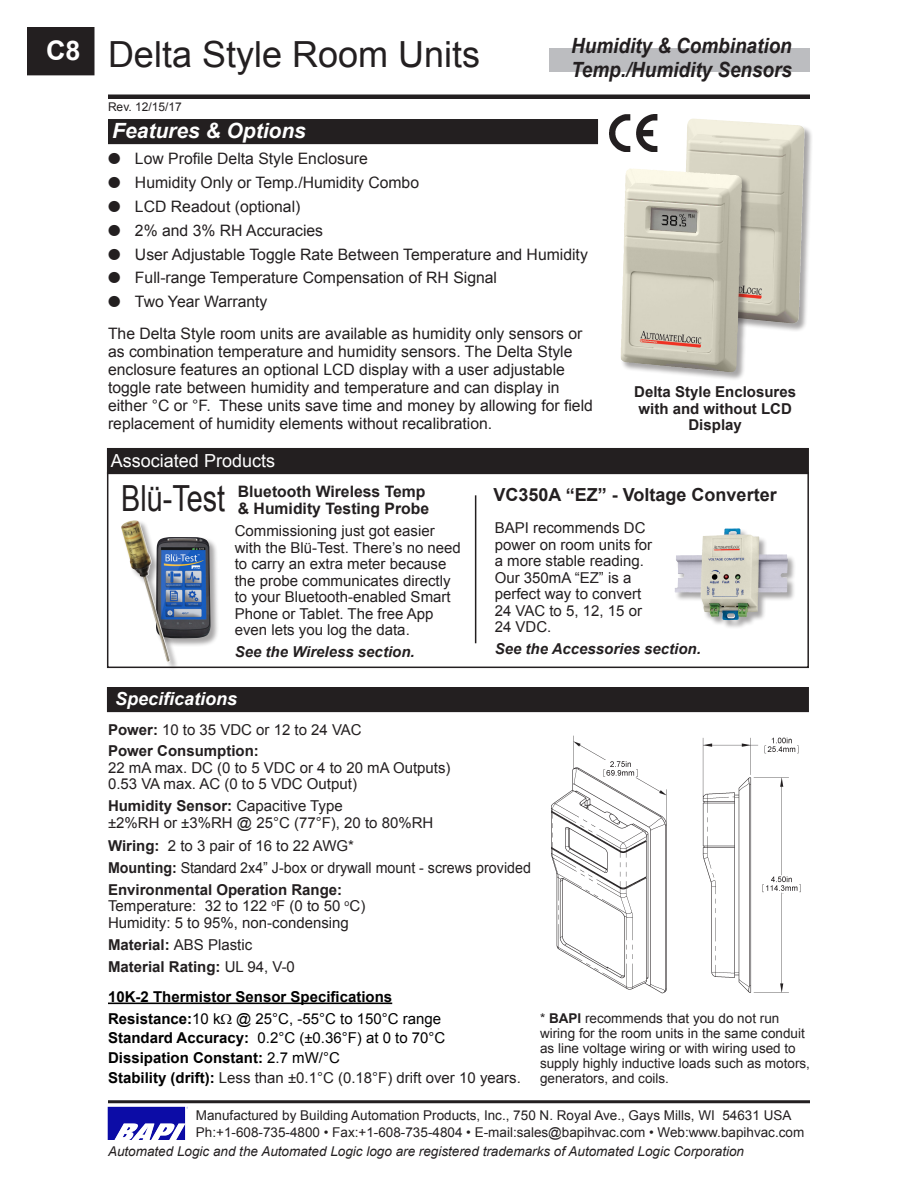
<style>
.page{position:relative;width:918px;height:1188px;background:#fff}
.page>*{position:absolute;margin:0;border:0;box-sizing:border-box;transform-origin:0 0}
.Sub_Section_Title{font:36px "Arial";color:#231f20}
.Sub_Section_Title-2{font:36px "Arial";color:#231f20;scale:.8 1}
.t1{font:700 27px "Arial";color:#fff}
.Section_Title{font:italic 700 21px "Arial";color:#231f20;scale:.9 1}
.Subhead{font:italic 700 21px "Arial";color:#fff}
.Pict_Title{font:700 18px "Arial";color:#231f20}
.t2{font:18px "Arial";color:#fff}
.Subhead-2{font:italic 700 18px "Arial";color:#fff}
.Bullet_List{font:15.75px/18px "Arial";color:#231f20}
.Sub_Section_Title-3{font:700 15.75px "Arial";color:#231f20}
.definition{font:15px/16.5px "Arial";color:#231f20}
.Pict_Title-2{font:700 15px/16.5px "Arial";color:#231f20;text-align:center}
.t3{font:15px "Arial";color:#000}
.t4{font:700 15px "Arial";color:#000}
.definition-2{font:15px "Arial";color:#231f20;scale:.95 1}
.Body_text{font:italic 700 15px "Arial";color:#231f20}
.t5{font:13.5px/15px "Arial";color:#231f20}
.t6{font:italic 13.5px "Arial";color:#231f20}
.Body_text-2{font:12px "Arial";color:#231f20}
.s1{font-weight:700}
.s2{font-weight:400}
.s3{font-weight:700;color:#000}
</style>
<div class="page">
<div style="left:28px;top:28px;width:66px;height:47px;background:#231f20"></div>
<div style="left:27px;top:27px;width:67px;height:48px;border:2px solid #231f20"></div>
<div style="left:108px;top:94px;width:702px;height:5px;background:#231f20"></div>
<hr style="left:108px;top:1100px;width:702px;height:3px;background:#231f20">
<img style="left:108px;top:1106px;width:80px;height:34px">
<div style="left:550px;top:49px;width:260px;height:23px;background:#bcbdc0"></div>
<div style="left:109px;top:120px;width:488px;height:23px;background:#231f20"></div>
<div style="left:108px;top:119px;width:490px;height:25px;border:2px solid #231f20"></div>
<hr style="left:108px;top:1003px;width:284px;height:1px;background:#000">
<div style="left:108px;top:688px;width:700px;height:23px;background:#231f20"></div>
<div style="left:107px;top:687px;width:702px;height:25px;border:2px solid #231f20"></div>
<div style="left:681px;top:118px;width:132px;height:214px;background:#231f20;opacity:.4"></div>
<img style="left:682px;top:119px;width:123px;height:204px">
<img style="left:610px;top:115px;width:47px;height:36px">
<div style="left:620px;top:168px;width:130px;height:213px;background:#231f20;opacity:.4"></div>
<img style="left:621px;top:168px;width:121px;height:204px">
<img style="left:551px;top:735px;width:250px;height:259px">
<div style="left:107px;top:472px;width:702px;height:196px;border:2px solid #231f20"></div>
<div style="left:674px;top:528px;width:122px;height:100px;background:#231f20;opacity:.4"></div>
<img style="left:674px;top:528px;width:73px;height:92px">
<div style="left:108px;top:449px;width:700px;height:24px;background:#231f20"></div>
<div style="left:107px;top:448px;width:702px;height:26px;border:2px solid #231f20"></div>
<div style="left:156px;top:537px;width:63px;height:110px;background:#231f20;opacity:.4"></div>
<img style="left:179px;top:537px;width:32px;height:101px">
<div style="left:121px;top:520px;width:58px;height:151px;background:#231f20;opacity:.4"></div>
<img style="left:121px;top:520px;width:13px;height:36px">
<hr style="left:475px;top:495px;width:1px;height:148px;background:#231f20">
<p class="t1" style="left:46px;top:32px;width:36px">C8</p>
<p class="Sub_Section_Title" style="left:108px;top:31px;width:374px">Delta Style Room Units</p>
<p class="Body_text-2" style="left:108px;top:99px;width:75px">Rev. 12/15/17</p>
<p class="Subhead" style="left:112px;top:117px;width:195px">Features &amp; Options</p>
<p class="Section_Title" style="left:571px;top:32px;width:247px">Humidity &amp; Combination</p>
<p class="Section_Title" style="left:571px;top:56px;width:247px">Temp./Humidity Sensors</p>
<p class="Bullet_List" style="left:108px;top:149px;width:261px">● Low Profile Delta Style Enclosure</p>
<p class="Bullet_List" style="left:108px;top:173px;width:313px">● Humidity Only or Temp./Humidity Combo</p>
<p class="Bullet_List" style="left:108px;top:197px;width:194px">● LCD Readout (optional)</p>
<p class="Bullet_List" style="left:108px;top:221px;width:217px">● 2% and 3% RH Accuracies</p>
<p class="Bullet_List" style="left:108px;top:245px;width:481px">● User Adjustable Toggle Rate Between Temperature and Humidity</p>
<p class="Bullet_List" style="left:108px;top:269px;width:391px">● Full-range Temperature Compensation of RH Signal</p>
<p class="Bullet_List" style="left:108px;top:293px;width:161px">● Two Year Warranty</p>
<p class="Bullet_List" style="left:108px;top:325px;width:486px">The Delta Style room units are available as humidity only sensors or as combination temperature and humidity sensors. The Delta Style enclosure features an optional LCD display with a user adjustable toggle rate between humidity and temperature and can display in either °C or °F. These units save time and money by allowing for field replacement of humidity elements without recalibration.</p>
<p class="Pict_Title-2" style="left:634px;top:384px;width:163px">Delta Style Enclosures with and without LCD<br>Display</p>
<p class="t2" style="left:111px;top:448px;width:166px">Associated Products</p>
<p class="Sub_Section_Title-2" style="left:121px;top:475px;width:132px">Blü-Test</p>
<p class="Sub_Section_Title-3" style="left:238px;top:481px;width:189px">Bluetooth Wireless Temp</p>
<p class="Sub_Section_Title-3" style="left:238px;top:498px;width:193px">&amp; Humidity Testing Probe</p>
<p class="definition" style="left:235px;top:523px;width:228px">Commissioning just got easier with the Blü-Test. There’s no need to carry an extra meter because the probe communicates directly to your Bluetooth-enabled Smart<br>Phone or Tablet. The free App even lets you log the data.</p>
<p class="Body_text" style="left:235px;top:642px;width:181px">See the Wireless section.</p>
<p class="Subhead-2" style="left:115px;top:686px;width:124px">Specifications</p>
<p class="Pict_Title" style="left:494px;top:483px;width:285px">VC350A “EZ” - Voltage Converter</p>
<p class="definition" style="left:495px;top:520px;width:159px">BAPI recommends DC power on room units for a more stable reading.<br>Our 350mA “EZ” is a perfect way to convert<br>24 VAC to 5, 12, 15 or<br>24 VDC.</p>
<p class="Body_text" style="left:495px;top:639px;width:208px">See the Accessories section.</p>
<p class="definition" style="left:108px;top:721px;width:255px"><span class="s1">Power:</span> 10 to 35 VDC or 12 to 24 VAC</p>
<p class="Pict_Title-2" style="left:108px;top:743px;width:152px">Power Consumption:</p>
<p class="definition" style="left:108px;top:760px;width:344px">22 mA max. DC (0 to 5 VDC or 4 to 20 mA Outputs)</p>
<p class="definition" style="left:108px;top:776px;width:250px">0.53 VA max. AC (0 to 5 VDC Output)</p>
<p class="Pict_Title-2" style="left:108px;top:798px;width:236px">Humidity Sensor: <span class="s2">Capacitive Type</span></p>
<p class="definition" style="left:108px;top:815px;width:327px">±2%RH or ±3%RH @ 25°C (77°F), 20 to 80%RH</p>
<p class="definition" style="left:108px;top:838px;width:248px"><span class="s1">Wiring:</span> 2 to 3 pair of 16 to 22 AWG*</p>
<p class="definition-2" style="left:108px;top:858px;width:447px"><span class="s1">Mounting:</span> Standard 2x4” J-box or drywall mount - screws provided</p>
<p class="Pict_Title-2" style="left:108px;top:882px;width:236px">Environmental Operation Range:</p>
<p class="definition" style="left:108px;top:898px;width:259px">Temperature: 32 to 122 <sup>o</sup>F (0 to 50 <sup>o</sup>C)</p>
<p class="definition" style="left:108px;top:915px;width:242px">Humidity: 5 to 95%, non-condensing</p>
<p class="definition" style="left:108px;top:936px;width:146px"><span class="s1">Material:</span> ABS Plastic</p>
<p class="Pict_Title-2" style="left:108px;top:959px;width:189px">Material Rating: <span class="s2">UL 94, V-0</span></p>
<p class="t4" style="left:108px;top:986px;width:286px">10K-2 Thermistor Sensor Specifications</p>
<p class="t3" style="left:108px;top:1009px;width:335px"><span class="s1">Resistance:</span>10 k @ 25°C, -55°C to 150°C range</p>
<p class="t3" style="left:108px;top:1028px;width:339px"><span class="s1">Standard Accuracy:</span> 0.2°C (±0.36°F) at 0 to 70°C</p>
<p class="t4" style="left:108px;top:1048px;width:233px">Dissipation Constant: <span class="s2">2.7 mW/°C</span></p>
<p class="definition" style="left:108px;top:1070px;width:414px"><span class="s3">Stability (drift):</span> Less than ±0.1°C (0.18°F) drift over 10 years.</p>
<p class="t5" style="left:540px;top:1011px;width:271px">* <span class="s1">BAPI</span> recommends that you do not run wiring for the room units in the same conduit as line voltage wiring or with wiring used to supply highly inductive loads such as motors, generators, and coils.</p>
<p class="t5" style="left:196px;top:1108px;width:597px">Manufactured by Building Automation Products, Inc., 750 N. Royal Ave., Gays Mills, WI 54631 USA</p>
<p class="t5" style="left:196px;top:1125px;width:610px">Ph:+1-608-735-4800 • Fax:+1-608-735-4804 • E-mail:sales@bapihvac.com • Web:www.bapihvac.com</p>
<p class="t6" style="left:108px;top:1142px;width:638px">Automated Logic and the Automated Logic logo are registered trademarks of Automated Logic Corporation</p>
</div>
